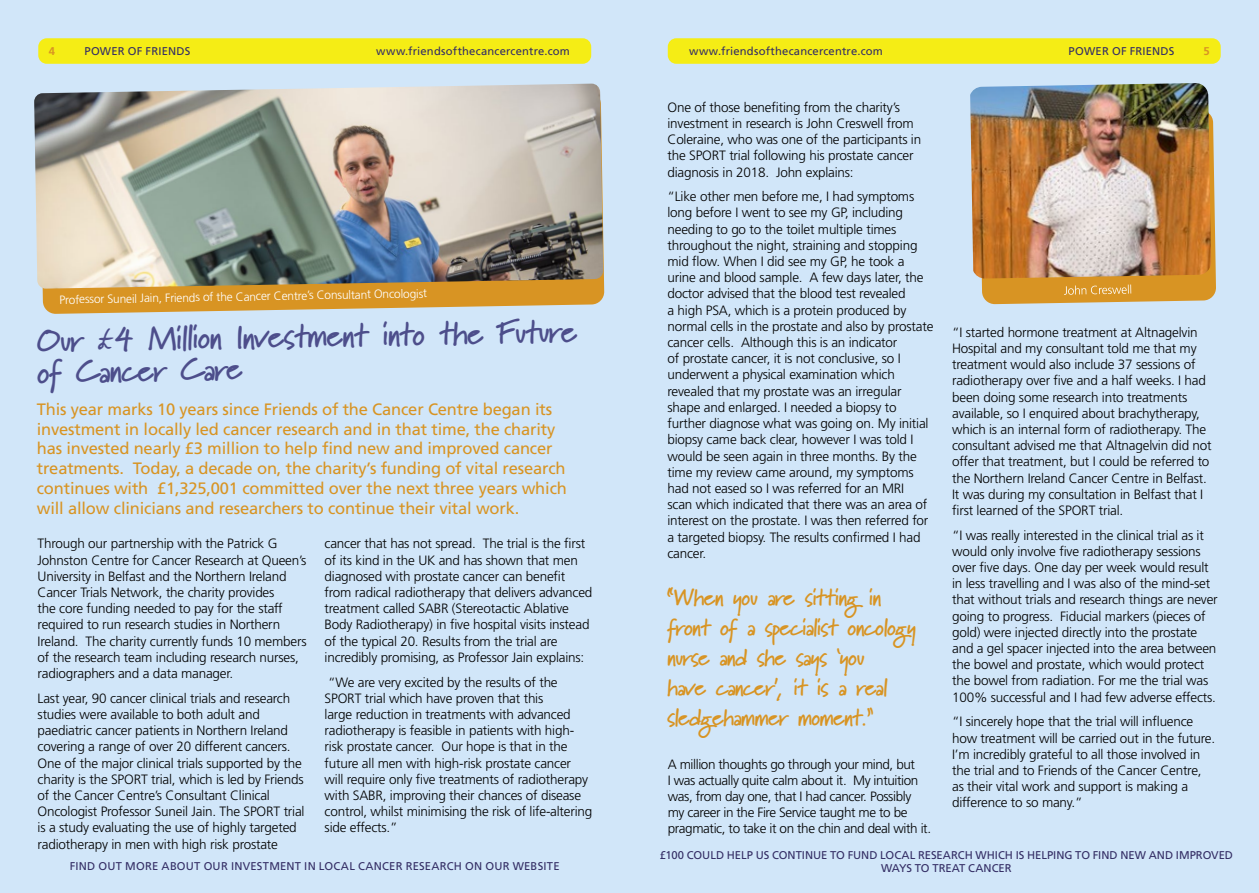
<style>
.page{position:relative;width:1259px;height:893px;background:#d1e6f9}
.page>*{position:absolute;margin:0;border:0;box-sizing:border-box;transform-origin:0 0}
.t1{font:31.5px/31.5px "Lipstick Script SSK Bold";color:#4d4e8b}
.t2{font:22.5px/30px "Lipstick Script SSK Bold";letter-spacing:-.01em;color:#d89423}
.t3{font:16.5px/19.8px "Frutiger LT Std";letter-spacing:-.01em;color:#d89423}
.t4{font:300 13.5px/16.2px "Frutiger LT Std";letter-spacing:-.015em;color:#000}
.t5{font:300 12px "Frutiger LT Std";color:#fff}
.t6{font:11.25px "Frutiger LT Std";letter-spacing:.01em;color:#342e65}
.t7{font:11.25px "Frutiger LT Std";letter-spacing:-.01em;color:#342e65}
.t8{font:700 11.25px "Frutiger LT Std";color:#d89423}
.s1{font-family:"Sammys Script";font-size:34.5px}
</style>
<div class="page">
<svg style="left:981px;top:116px;width:235px;height:188px;background:#d79e3d"></svg>
<svg style="left:42px;top:225px;width:562px;height:89px;fill:#d89423"></svg>
<img style="left:34px;top:84px;width:569px;height:205px">
<svg style="left:1064px;top:285px;width:67px;height:10px"></svg>
<img style="left:970px;top:83px;width:241px;height:196px">
<div style="left:668px;top:38px;width:552px;height:26px;background:#f5ed15;border-radius:9px"></div>
<div style="left:38px;top:38px;width:553px;height:26px;background:#f5ed15;border-radius:9px"></div>
<p class="t8" style="left:49px;top:44px;width:8px">4</p>
<p class="t6" style="left:84px;top:44px;width:107px">POWER OF FRIENDS</p>
<p class="t6" style="left:376px;top:44px;width:195px">www.friendsofthecancercentre.com</p>
<p class="t6" style="left:689px;top:45px;width:195px">www.friendsofthecancercentre.com</p>
<p class="t6" style="left:1068px;top:45px;width:107px">POWER OF FRIENDS</p>
<p class="t8" style="left:1203px;top:44px;width:8px">5</p>
<p class="t5" style="left:59px;top:293px;width:369px;rotate:-1deg">Professor Suneil Jain, Friends of the Cancer Centre’s Consultant Oncologist</p>
<h1 class="t1" style="left:37px;top:324px;width:541px;rotate:-1deg">Our <span class="s1">£</span>4 Million Investment into the Future of Cancer Care</h1>
<p class="t3" style="left:37px;top:399px;width:531px">This year marks 10 years since Friends of the Cancer Centre began its investment in locally led cancer research and in that time, the charity has invested nearly £3 million to help find new and improved cancer treatments. Today, a decade on, the charity’s funding of vital research continues with £1,325,001 committed over the next three years which will allow clinicians and researchers to continue their vital work.</p>
<p class="t4" style="left:38px;top:536px;width:270px">Through our partnership with the Patrick G Johnston Centre for Cancer Research at Queen’s University in Belfast and the Northern Ireland Cancer Trials Network, the charity provides<br>the core funding needed to pay for the staff required to run research studies in Northern Ireland. The charity currently funds 10 members of the research team including research nurses, radiographers and a data manager.</p>
<p class="t4" style="left:38px;top:690px;width:268px">Last year, 90 cancer clinical trials and research studies were available to both adult and paediatric cancer patients in Northern Ireland covering a range of over 20 different cancers.<br>One of the major clinical trials supported by the charity is the SPORT trial, which is led by Friends of the Cancer Centre’s Consultant Clinical Oncologist Professor Suneil Jain. The SPORT trial is a study evaluating the use of highly targeted radiotherapy in men with high risk prostate</p>
<p class="t4" style="left:325px;top:536px;width:269px">cancer that has not spread. The trial is the first of its kind in the UK and has shown that men diagnosed with prostate cancer can benefit from radical radiotherapy that delivers advanced treatment called SABR (Stereotactic Ablative Body Radiotherapy) in five hospital visits instead of the typical 20. Results from the trial are incredibly promising, as Professor Jain explains:</p>
<p class="t4" style="left:325px;top:674px;width:269px">“We are very excited by the results of the SPORT trial which have proven that this<br>large reduction in treatments with advanced radiotherapy is feasible in patients with high&shy;risk prostate cancer. Our hope is that in the future all men with high-risk prostate cancer will require only five treatments of radiotherapy with SABR, improving their chances of disease control, whilst minimising the risk of life-altering side effects.”</p>
<p class="t4" style="left:667px;top:99px;width:255px">One of those benefiting from the charity’s investment in research is John Creswell from Coleraine, who was one of the participants in the SPORT trial following his prostate cancer diagnosis in 2018. John explains:</p>
<p class="t4" style="left:667px;top:189px;width:267px">“Like other men before me, I had symptoms long before I went to see my GP, including needing to go to the toilet multiple times throughout the night, straining and stopping mid flow. When I did see my GP, he took a urine and blood sample. A few days later, the doctor advised that the blood test revealed<br>a high PSA, which is a protein produced by normal cells in the prostate and also by prostate cancer cells. Although this is an indicator<br>of prostate cancer, it is not conclusive, so I underwent a physical examination which revealed that my prostate was an irregular shape and enlarged. I needed a biopsy to further diagnose what was going on. My initial biopsy came back clear, however I was told I would be seen again in three months. By the time my review came around, my symptoms had not eased so I was referred for an MRI<br>scan which indicated that there was an area of interest on the prostate. I was then referred for a targeted biopsy. The results confirmed I had cancer.</p>
<h2 class="t2" style="left:667px;top:583px;width:250px">“When you are sitting in front of a specialist oncology nurse and she says ‘you<br>have cancer’, it is a real sledgehammer moment.”</h2>
<p class="t4" style="left:668px;top:756px;width:265px">A million thoughts go through your mind, but<br>I was actually quite calm about it. My intuition was, from day one, that I had cancer. Possibly my career in the Fire Service taught me to be pragmatic, to take it on the chin and deal with it.</p>
<p class="t4" style="left:952px;top:324px;width:261px">“I started hormone treatment at Altnagelvin Hospital and my consultant told me that my treatment would also include 37 sessions of radiotherapy over five and a half weeks. I had been doing some research into treatments available, so I enquired about brachytherapy, which is an internal form of radiotherapy. The consultant advised me that Altnagelvin did not offer that treatment, but I could be referred to the Northern Ireland Cancer Centre in Belfast.<br>It was during my consultation in Belfast that I first learned of the SPORT trial.</p>
<p class="t4" style="left:952px;top:527px;width:267px">“I was really interested in the clinical trial as it would only involve five radiotherapy sessions over five days. One day per week would result in less travelling and I was also of the mind-set that without trials and research things are never going to progress. Fiducial markers (pieces of gold) were injected directly into the prostate and a gel spacer injected into the area between the bowel and prostate, which would protect the bowel from radiation. For me the trial was 100% successful and I had few adverse effects.</p>
<p class="t4" style="left:952px;top:714px;width:265px">“I sincerely hope that the trial will influence how treatment will be carried out in the future.<br>I’m incredibly grateful to all those involved in the trial and to Friends of the Cancer Centre, as their vital work and support is making a difference to so many.”</p>
<p class="t6" style="left:660px;top:848px;width:575px">£100 COULD HELP US CONTINUE TO FUND LOCAL RESEARCH WHICH IS HELPING TO FIND NEW AND IMPROVED</p>
<p class="t6" style="left:70px;top:859px;width:491px">FIND OUT MORE ABOUT OUR INVESTMENT IN LOCAL CANCER RESEARCH ON OUR WEBSITE</p>
<p class="t7" style="left:881px;top:862px;width:132px">WAYS TO TREAT CANCER</p>
</div>
